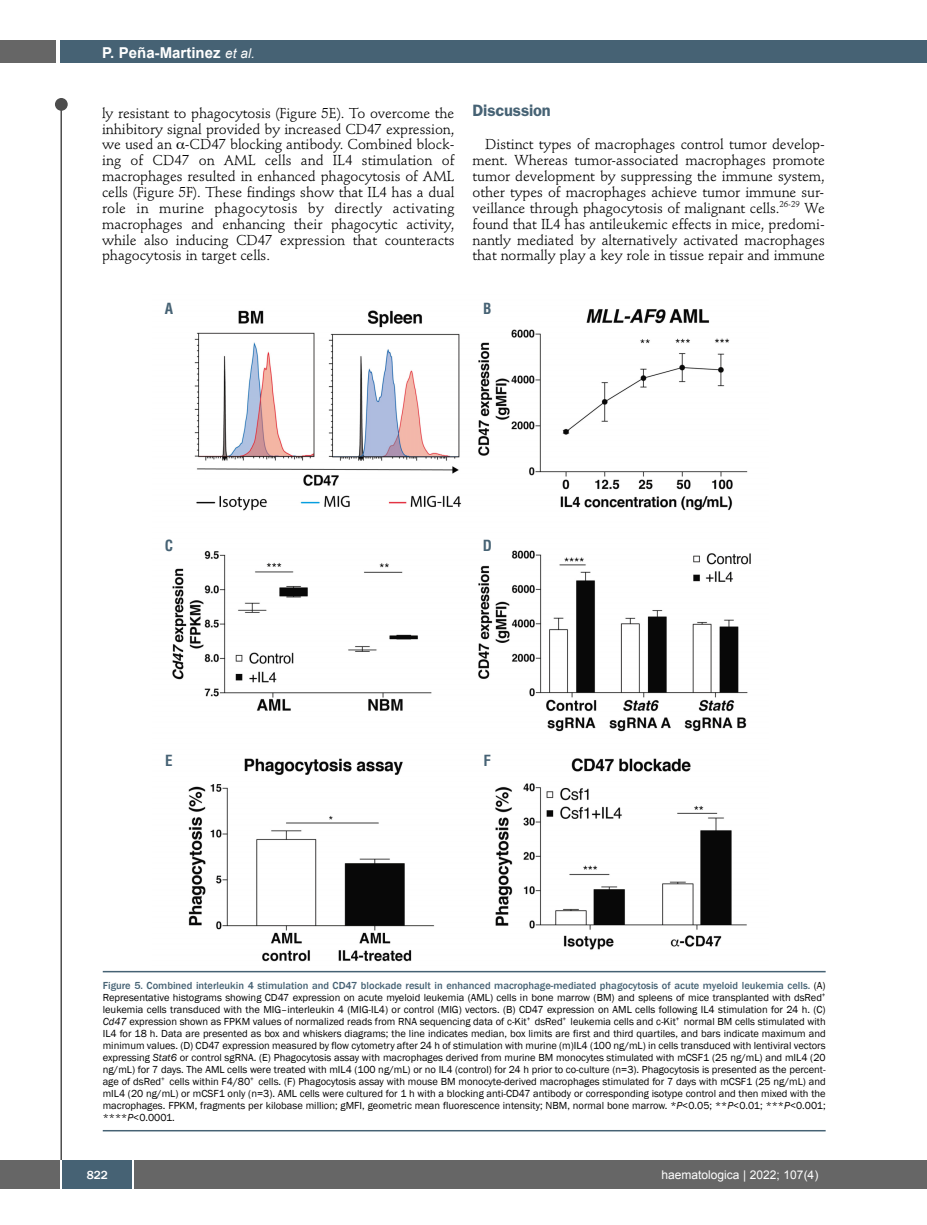
<style>
.page{position:relative;width:927px;height:1225px;background:#fff}
.page>*{position:absolute;margin:0;border:0;box-sizing:border-box;transform-origin:0 0}
.t1{font:600 16.5px "Franklin Gothic";letter-spacing:-.01em;color:#466274}
.t2{font:700 15px "Arial";color:#fff}
.t3{font:700 condensed 15px "Helvetica";color:#466274}
.t4{font:14.25px/15.9px "Stempel Schneidler";letter-spacing:-.005em;color:#000;text-align:justify}
.t5{font:12px "Arial";color:#fff}
.t6{font:500 12px "Franklin Gothic";color:#fff}
.t7{font:10.5px/12px "Franklin Gothic";color:#000;text-align:justify}
.s1{font-weight:400;font-style:italic;font-size:13.5px}
.s2{font-weight:500;color:#466274}
.s3{font-style:italic}
</style>
<div class="page">
<div style="left:911px;top:40px;width:16px;height:22px;background:#466274"></div>
<div style="left:910px;top:1160px;width:17px;height:28px;background:#666"></div>
<div style="left:55px;top:98px;width:13px;height:13px;background:#4d4d4d;border-radius:50%"></div>
<hr style="left:60px;top:101px;width:2px;height:1061px;background:#4d4d4d">
<div style="left:60px;top:40px;width:852px;height:22px;background:#466274"></div>
<div style="left:0;top:40px;width:56px;height:22px;background:#666"></div>
<div style="left:0;top:1160px;width:911px;height:28px;background:#666"></div>
<div style="left:62px;top:1160px;width:71px;height:28px;background:#466274"></div>
<hr style="left:60px;top:1160px;width:2px;height:28px;background:#fff">
<svg style="left:133px;top:1160px;width:1px;height:28px"></svg>
<img style="left:172px;top:309px;width:579px;height:653px">
<hr style="left:103px;top:971px;width:723px;height:1px;background:#466274">
<hr style="left:103px;top:1130px;width:723px;height:1px;background:#466274">
<h2 class="t2" style="left:102px;top:44px;width:154px">P. Peña-Martinez <span class="s1">et al.</span></h2>
<p class="t4" style="left:102px;top:106px;width:354px">ly resistant to phagocytosis (Figure 5E). To overcome the inhibitory signal provided by increased CD47 expression, we used an -CD47 blocking antibody. Combined block&shy;ing of CD47 on AML cells and IL4 stimulation of macrophages resulted in enhanced phagocytosis of AML cells (Figure 5F). These findings show that IL4 has a dual role in murine phagocytosis by directly activating macrophages and enhancing their phagocytic activity, while also inducing CD47 expression that counteracts phagocytosis in target cells.</p>
<h1 class="t1" style="left:472px;top:104px;width:80px">Discussion</h1>
<p class="t4" style="left:472px;top:138px;width:354px;text-indent:13px">Distinct types of macrophages control tumor develop&shy;ment. Whereas tumor-associated macrophages promote tumor development by suppressing the immune system, other types of macrophages achieve tumor immune sur&shy;veillance through phagocytosis of malignant cells.<sup>26-29</sup> We found that IL4 has antileukemic effects in mice, predomi&shy;nantly mediated by alternatively activated macrophages that normally play a key role in tissue repair and immune</p>
<h2 class="t3" style="left:165px;top:303px;width:10px">A</h2>
<h2 class="t3" style="left:483px;top:303px;width:10px">B</h2>
<h2 class="t3" style="left:165px;top:539px;width:10px">C</h2>
<h2 class="t3" style="left:483px;top:539px;width:11px">D</h2>
<h2 class="t3" style="left:165px;top:755px;width:9px">E</h2>
<h2 class="t3" style="left:484px;top:755px;width:9px">F</h2>
<p class="t7" style="left:103px;top:979px;width:724px"><span class="s2">Figure 5. Combined interleukin 4 stimulation and CD47 blockade result in enhanced macrophage-mediated phagocytosis of acute myeloid leukemia cells.</span> (A)<br>Representative histograms showing CD47 expression on acute myeloid leukemia (AML) cells in bone marrow (BM) and spleens of mice transplanted with dsRed<sup>+ </sup>leukemia cells transduced with the MIG–interleukin 4 (MIG-IL4) or control (MIG) vectors. (B) CD47 expression on AML cells following IL4 stimulation for 24 h. (C)<br><span class="s3">Cd47</span> expression shown as FPKM values of normalized reads from RNA sequencing data of c-Kit<sup>+</sup> dsRed<sup>+</sup> leukemia cells and c-Kit<sup>+</sup> normal BM cells stimulated with IL4 for 18 h. Data are presented as box and whiskers diagrams; the line indicates median, box limits are first and third quartiles, and bars indicate maximum and minimum values. (D) CD47 expression measured by flow cytometry after 24 h of stimulation with murine (m)IL4 (100 ng/mL) in cells transduced with lentiviral vectors expressing <span class="s3">Stat6</span> or control sgRNA. (E) Phagocytosis assay with macrophages derived from murine BM monocytes stimulated with mCSF1 (25 ng/mL) and mIL4 (20 ng/mL) for 7 days. The AML cells were treated with mIL4 (100 ng/mL) or no IL4 (control) for 24 h prior to co-culture (n=3). Phagocytosis is presented as the percent&shy;age of dsRed<sup>+</sup> cells within F4/80<sup>+</sup> cells. (F) Phagocytosis assay with mouse BM monocyte-derived macrophages stimulated for 7 days with mCSF1 (25 ng/mL) and mIL4 (20 ng/mL) or mCSF1 only (n=3). AML cells were cultured for 1 h with a blocking anti-CD47 antibody or corresponding isotype control and then mixed with the macrophages. FPKM, fragments per kilobase million; gMFI, geometric mean fluorescence intensity; NBM, normal bone marrow. *<span class="s3">P</span>&lt;0.05; **<span class="s3">P</span>&lt;0.01; ***<span class="s3">P</span>&lt;0.001; ****<span class="s3">P</span>&lt;0.0001.</p>
<p class="t6" style="left:87px;top:1167px;width:23px">822</p>
<p class="t5" style="left:661px;top:1168px;width:158px">haematologica | 2022; 107(4)</p>
</div>
